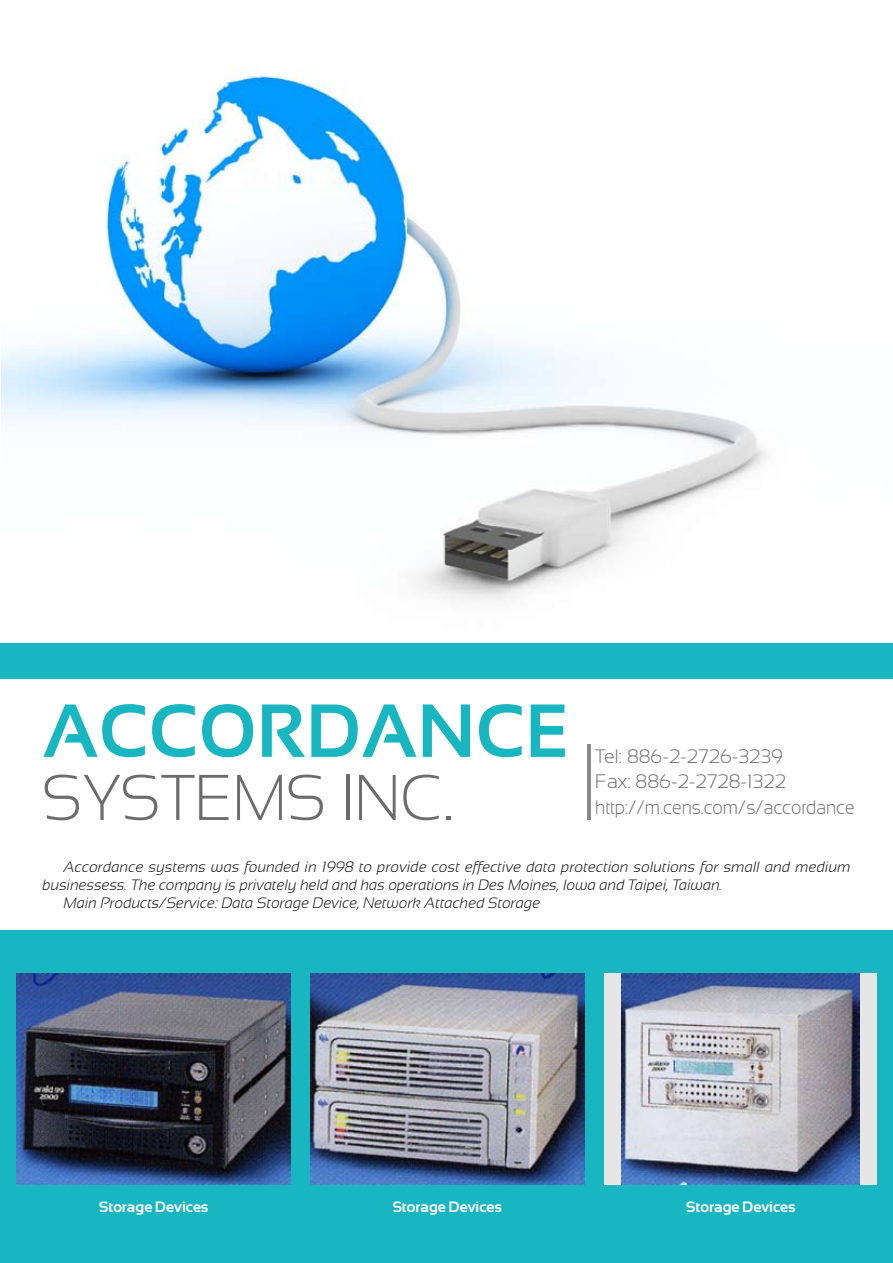
<style>
.page{position:relative;width:893px;height:1263px;background:#fff}
.page>*{position:absolute;margin:0;border:0;box-sizing:border-box;transform-origin:0 0}
.t1{font:700 75px "Sansation";color:#17b6c0}
.t2{font:300 64.5px "Sansation";color:#6d6c6c}
.t3{font:300 19.5px/25.5px "Sansation";color:#6d6c6c}
.t4{font:italic 300 15px "Sansation";color:#000}
.t5{font:700 15px "Sansation";color:#fff}
</style>
<div class="page">
<img style="left:1px;top:69px;width:766px;height:532px">
<div style="left:0;top:643px;width:893px;height:620px;background:#17b6c0"></div>
<div style="left:0;top:679px;width:893px;height:251px;background:#fff"></div>
<div style="left:604px;top:973px;width:272px;height:212px;background:#e6e6e7"></div>
<hr style="left:587px;top:744px;width:3px;height:76px;background:#86888a">
<img style="left:17px;top:973px;width:274px;height:212px">
<img style="left:310px;top:973px;width:274px;height:212px">
<img style="left:621px;top:973px;width:238px;height:212px">
<h1 class="t1" style="left:43px;top:689px;width:529px">ACCORDANCE</h1>
<h2 class="t2" style="left:43px;top:762px;width:412px">SYSTEMS INC.</h2>
<h3 class="t3" style="left:595px;top:743px;width:261px">Tel: 886-2-2726-3239<br>Fax: 886-2-2728-1322 http://m.cens.com/s/accordance</h3>
<p class="t4" style="left:64px;top:858px;width:788px">Accordance systems was founded in 1998 to provide cost effective data protection solutions for small and medium</p>
<p class="t4" style="left:43px;top:876px;width:681px">businessess. The company is privately held and has operations in Des Moines, Iowa and Taipei, Taiwan.</p>
<p class="t4" style="left:64px;top:894px;width:478px">Main Products/Service: Data Storage Device, Network Attached Storage</p>
<p class="t5" style="left:99px;top:1199px;width:111px">Storage Devices</p>
<p class="t5" style="left:392px;top:1199px;width:111px">Storage Devices</p>
<p class="t5" style="left:686px;top:1199px;width:111px">Storage Devices</p>
</div>
